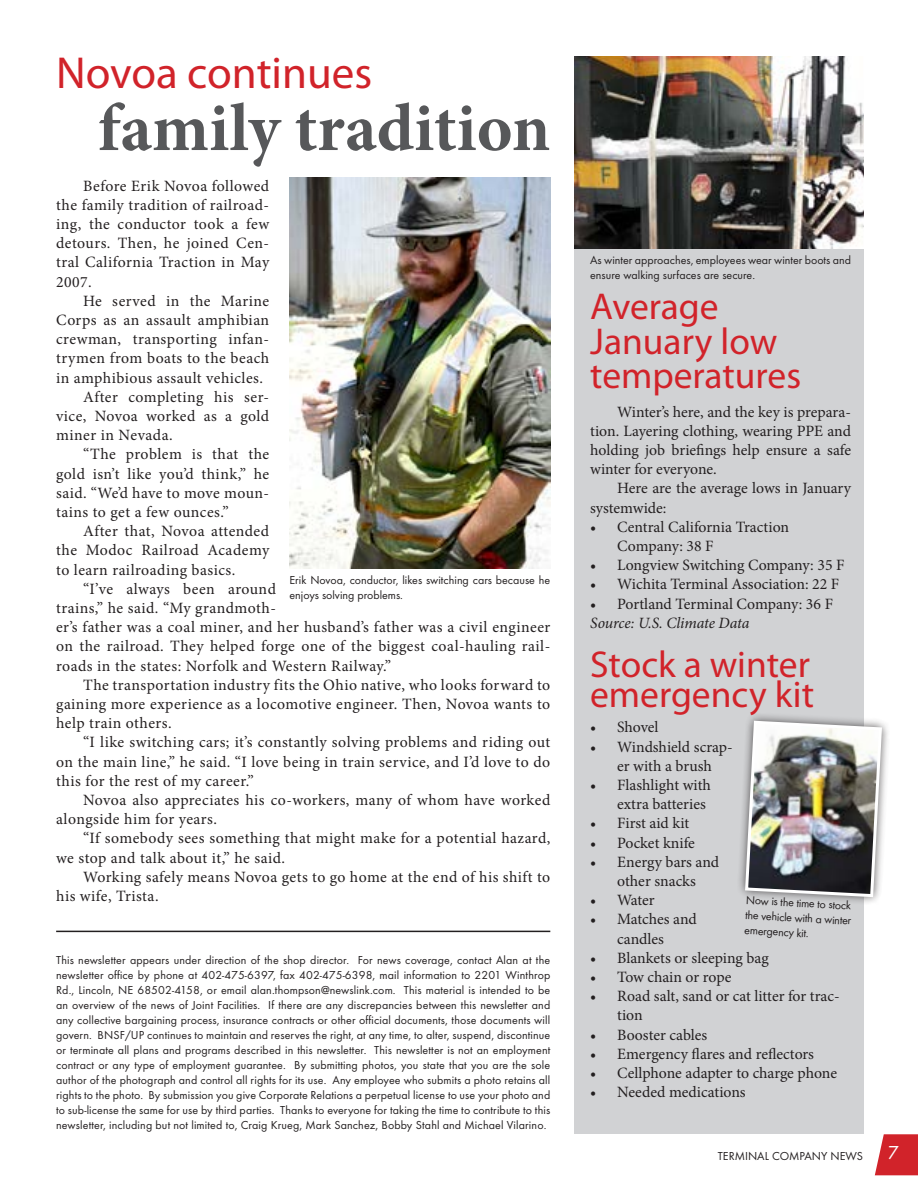
<style>
.page{position:relative;width:918px;height:1188px;background:#fff}
.page>*{position:absolute;margin:0;border:0;box-sizing:border-box;transform-origin:0 0}
.t1{font:700 67.95px "Minion Pro";color:#57585a}
.t2{font:45px "Myriad Pro";color:#d1232a}
.t3{font:37.5px/34.5px "Myriad Pro";color:#d1232a}
.t4{font:19.5px "Function";color:#fff}
.t5{font:15.75px/19.2px "Minion Pro";letter-spacing:.02em;color:#231f20;text-align:justify}
.t6{font:15.75px/19.2px "Minion Pro";color:#231f20}
.t7{font:15.75px/19.2px "Minion Pro";letter-spacing:-.005em;color:#231f20;text-align:center}
.t8{font:italic 15.75px "Minion Pro";letter-spacing:-.01em;color:#231f20}
.t9{font:15.75px "Minion Pro";letter-spacing:-.01em;color:#231f20}
.t10{font:12px/15px "Function";color:#231f20;text-align:justify}
</style>
<div class="page">
<svg style="left:875px;top:1134px;width:43px;height:41px;background:#d53a40"></svg>
<div style="left:575px;top:57px;width:289px;height:1077px;background:#d1d2d4"></div>
<hr style="left:0;top:668px;width:1px;height:50px;background:#57585a">
<img style="left:575px;top:57px;width:289px;height:192px">
<img style="left:739px;top:715px;width:149px;height:188px">
<img style="left:289px;top:177px;width:261px;height:392px">
<hr style="left:56px;top:931px;width:494px;height:1px;background:#231f20">
<h2 class="t2" style="left:56px;top:45px;width:318px">Novoa continues</h2>
<h1 class="t1" style="left:98px;top:80px;width:454px">family tradition</h1>
<p class="t5" style="left:56px;top:176px;width:215px;text-indent:27px">Before Erik Novoa followed the family tradition of railroad&shy;ing, the conductor took a few detours. Then, he joined Cen&shy;tral California Traction in May 2007.</p>
<p class="t5" style="left:83px;top:291px;width:188px">He served in the Marine</p>
<p class="t5" style="left:56px;top:310px;width:215px">Corps as an assault amphibian</p>
<p class="t5" style="left:56px;top:330px;width:215px">crewman, transporting infan-</p>
<p class="t5" style="left:56px;top:349px;width:215px">trymen from boats to the beach</p>
<p class="t5" style="left:56px;top:368px;width:208px">in amphibious assault vehicles.</p>
<p class="t5" style="left:83px;top:387px;width:188px">After completing his ser-</p>
<p class="t5" style="left:56px;top:406px;width:215px">vice, Novoa worked as a gold</p>
<p class="t5" style="left:56px;top:426px;width:118px">miner in Nevada.</p>
<p class="t5" style="left:83px;top:445px;width:188px">“The problem is that the</p>
<p class="t5" style="left:56px;top:464px;width:215px">gold isn’t like you’d think,” he</p>
<p class="t5" style="left:56px;top:483px;width:215px">said. “We’d have to move moun-</p>
<p class="t5" style="left:56px;top:502px;width:174px">tains to get a few ounces.”</p>
<p class="t5" style="left:83px;top:522px;width:188px">After that, Novoa attended</p>
<p class="t5" style="left:56px;top:541px;width:215px">the Modoc Railroad Academy</p>
<p class="t5" style="left:56px;top:560px;width:181px">to learn railroading basics.</p>
<p class="t5" style="left:83px;top:579px;width:194px">“I’ve always been around</p>
<p class="t5" style="left:56px;top:598px;width:221px">trains,” he said. “My grandmoth-</p>
<p class="t5" style="left:56px;top:618px;width:496px">er’s father was a coal miner, and her husband’s father was a civil engineer</p>
<p class="t5" style="left:56px;top:637px;width:496px">on the railroad. They helped forge one of the biggest coal-hauling rail-</p>
<p class="t5" style="left:56px;top:656px;width:337px">roads in the states: Norfolk and Western Railway.”</p>
<p class="t5" style="left:83px;top:675px;width:469px">The transportation industry fits the Ohio native, who looks forward to</p>
<p class="t5" style="left:56px;top:694px;width:496px">gaining more experience as a locomotive engineer. Then, Novoa wants to</p>
<p class="t5" style="left:56px;top:714px;width:117px">help train others.</p>
<p class="t5" style="left:83px;top:733px;width:469px">“I like switching cars; it’s constantly solving problems and riding out</p>
<p class="t5" style="left:56px;top:752px;width:496px">on the main line,” he said. “I love being in train service, and I’d love to do</p>
<p class="t5" style="left:56px;top:771px;width:199px">this for the rest of my career.”</p>
<p class="t5" style="left:83px;top:790px;width:469px">Novoa also appreciates his co-workers, many of whom have worked</p>
<p class="t5" style="left:56px;top:810px;width:162px">alongside him for years.</p>
<p class="t5" style="left:83px;top:829px;width:469px">“If somebody sees something that might make for a potential hazard,</p>
<p class="t5" style="left:56px;top:848px;width:230px">we stop and talk about it,” he said.</p>
<p class="t5" style="left:83px;top:867px;width:469px">Working safely means Novoa gets to go home at the end of his shift to</p>
<p class="t5" style="left:56px;top:886px;width:104px">his wife, Trista.</p>
<p class="t10" style="left:289px;top:572px;width:262px">Erik Novoa, conductor, likes switching cars because he enjoys solving problems.</p>
<p class="t10" style="left:56px;top:952px;width:496px">This newsletter appears under direction of the shop director. For news coverage, contact Alan at the newsletter office by phone at 402-475-6397, fax 402-475-6398, mail information to 2201 Winthrop Rd., Lincoln, NE 68502-4158, or email alan.thompson@newslink.com. This material is intended to be an overview of the news of Joint Facilities. If there are any discrepancies between this newsletter and any collective bargaining process, insurance contracts or other official documents, those documents will govern. BNSF/UP continues to maintain and reserves the right, at any time, to alter, suspend, discontinue or terminate all plans and programs described in this newsletter. This newsletter is not an employment contract or any type of employment guarantee. By submitting photos, you state that you are the sole author of the photograph and control all rights for its use. Any employee who submits a photo retains all rights to the photo. By submission you give Corporate Relations a perpetual license to use your photo and to sub-license the same for use by third parties. Thanks to everyone for taking the time to contribute to this newsletter, including but not limited to, Craig Krueg, Mark Sanchez, Bobby Stahl and Michael Vilarino.</p>
<p class="t10" style="left:590px;top:252px;width:262px">As winter approaches, employees wear winter boots and ensure walking surfaces are secure.</p>
<h3 class="t3" style="left:590px;top:289px;width:212px">Average<br>January low temperatures</h3>
<p class="t5" style="left:590px;top:402px;width:262px;text-indent:27px">Winter’s here, and the key is prepara&shy;tion. Layering clothing, wearing PPE and holding job briefings help ensure a safe winter for everyone.</p>
<p class="t7" style="left:590px;top:479px;width:262px;text-align:left;text-indent:27px">Here are the average lows in January systemwide:</p>
<p class="t6" style="left:617px;top:517px;width:173px;text-indent:-27px">• Central California Traction<br>Company: 38 F</p>
<p class="t7" style="left:590px;top:556px;width:256px">• Longview Switching Company: 35 F</p>
<p class="t6" style="left:590px;top:575px;width:251px">• Wichita Terminal Association: 22 F</p>
<p class="t6" style="left:590px;top:594px;width:244px">• Portland Terminal Company: 36 F</p>
<p class="t8" style="left:590px;top:612px;width:161px">Source: U.S. Climate Data</p>
<h3 class="t3" style="left:590px;top:649px;width:225px;line-height:30px">Stock a winter emergency kit</h3>
<p class="t5" style="left:590px;top:718px;width:70px">• Shovel</p>
<p class="t6" style="left:590px;top:737px;width:144px;text-align:center">• Windshield scrap&shy;er with a brush</p>
<p class="t6" style="left:617px;top:775px;width:95px;text-indent:-27px">• Flashlight with extra batteries</p>
<p class="t6" style="left:590px;top:814px;width:100px">• First aid kit</p>
<p class="t6" style="left:590px;top:833px;width:106px">• Pocket knife</p>
<p class="t7" style="left:590px;top:852px;width:131px">• Energy bars and other snacks</p>
<p class="t5" style="left:590px;top:891px;width:66px">• Water</p>
<p class="t7" style="left:590px;top:910px;width:108px">• Matches and candles</p>
<p class="t6" style="left:590px;top:948px;width:180px">• Blankets or sleeping bag</p>
<p class="t9" style="left:590px;top:966px;width:143px">• Tow chain or rope</p>
<p class="t6" style="left:617px;top:987px;width:224px;text-indent:-27px">• Road salt, sand or cat litter for trac&shy;tion</p>
<p class="t6" style="left:590px;top:1025px;width:119px">• Booster cables</p>
<p class="t7" style="left:590px;top:1044px;width:225px">• Emergency flares and reflectors</p>
<p class="t7" style="left:590px;top:1063px;width:248px">• Cellphone adapter to charge phone</p>
<p class="t6" style="left:590px;top:1083px;width:157px">• Needed medications</p>
<p class="t10" style="left:746px;top:893px;width:108px;rotate:3deg">Now is the time to stock the vehicle with a winter emergency kit.</p>
<p class="t10" style="left:718px;top:1149px;width:147px">TERMINAL COMPANY NEWS</p>
<p class="t4" style="left:888px;top:1142px;width:13px">7</p>
</div>
